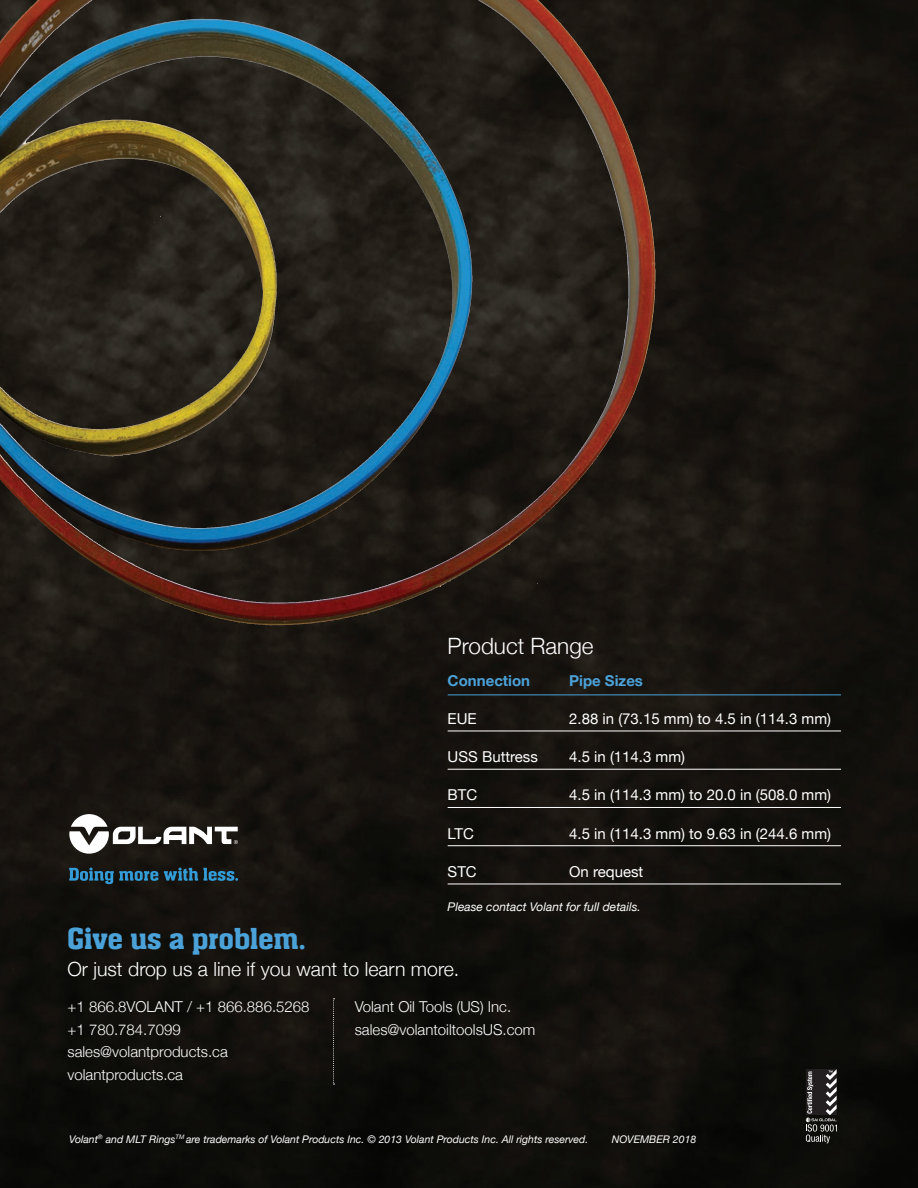
<style>
.page{position:relative;width:918px;height:1188px;background:#fff}
.page>*{position:absolute;margin:0;border:0;box-sizing:border-box;transform-origin:0 0}
.t1{font:30px "aka Chen";color:#4ba2d9}
.t2{font:300 22.5px "Helvetica Neue";color:#fff}
.t3{font:300 19.5px "Helvetica Neue";color:#fff}
.t4{font:15px "Helvetica Neue";color:#fff}
.t5{font:300 15px/22.5px "Helvetica Neue";color:#fff}
.t6{font:700 15px "Helvetica Neue";color:#4ba2d9}
.t7{font:italic 12px "Helvetica Neue";color:#fff}
.t8{font:italic 10.5px "Helvetica Neue";color:#fff}
</style>
<div class="page">
<img style="left:0;top:0;width:918px;height:1188px">
<img style="left:478px;top:0;width:84px;height:79px">
<svg style="left:806px;top:1069px;width:31px;height:74px;background:#4b4948"></svg>
<svg style="left:333px;top:998px;width:2px;height:87px"></svg>
<svg style="left:69px;top:814px;width:169px;height:40px"></svg>
<svg style="left:69px;top:868px;width:169px;height:16px;background:#214659"></svg>
<hr style="left:448px;top:695px;width:393px;height:1px;background:#4ba2d9">
<hr style="left:448px;top:731px;width:393px;height:1px;background:#fff">
<hr style="left:448px;top:769px;width:393px;height:1px;background:#fff">
<hr style="left:448px;top:807px;width:393px;height:1px;background:#fff">
<hr style="left:448px;top:845px;width:393px;height:1px;background:#fff">
<hr style="left:448px;top:884px;width:393px;height:1px;background:#fff">
<h2 class="t2" style="left:448px;top:628px;width:147px">Product Range</h2>
<p class="t6" style="left:448px;top:668px;width:84px">Connection</p>
<p class="t6" style="left:569px;top:668px;width:75px">Pipe Sizes</p>
<p class="t4" style="left:448px;top:708px;width:31px">EUE</p>
<p class="t4" style="left:569px;top:708px;width:263px">2.88 in (73.15 mm) to 4.5 in (114.3 mm)</p>
<p class="t4" style="left:448px;top:746px;width:92px">USS Buttress</p>
<p class="t4" style="left:569px;top:746px;width:117px">4.5 in (114.3 mm)</p>
<p class="t4" style="left:448px;top:784px;width:31px">BTC</p>
<p class="t4" style="left:569px;top:784px;width:263px">4.5 in (114.3 mm) to 20.0 in (508.0 mm)</p>
<p class="t4" style="left:448px;top:822px;width:28px">LTC</p>
<p class="t4" style="left:569px;top:822px;width:263px">4.5 in (114.3 mm) to 9.63 in (244.6 mm)</p>
<p class="t4" style="left:448px;top:861px;width:31px">STC</p>
<p class="t4" style="left:569px;top:861px;width:76px">On request</p>
<p class="t7" style="left:448px;top:899px;width:195px">Please contact Volant for full details.</p>
<h1 class="t1" style="left:68px;top:924px;width:239px">Give us a problem.</h1>
<h3 class="t3" style="left:68px;top:954px;width:393px">Or just drop us a line if you want to learn more.</h3>
<p class="t5" style="left:68px;top:995px;width:244px">+1 866.8VOLANT / +1 866.886.5268 +1 780.784.7099 sales@volantproducts.ca volantproducts.ca</p>
<p class="t5" style="left:355px;top:995px;width:182px">Volant Oil Tools (US) Inc. sales@volantoiltoolsUS.com</p>
<p class="t8" style="left:69px;top:1132px;width:521px">Volant<sup>®</sup> and MLT Rings<sup>TM</sup> are trademarks of Volant Products Inc. © 2013 Volant Products Inc. All rights reserved.</p>
<p class="t8" style="left:612px;top:1132px;width:86px">NOVEMBER 2018</p>
</div>
